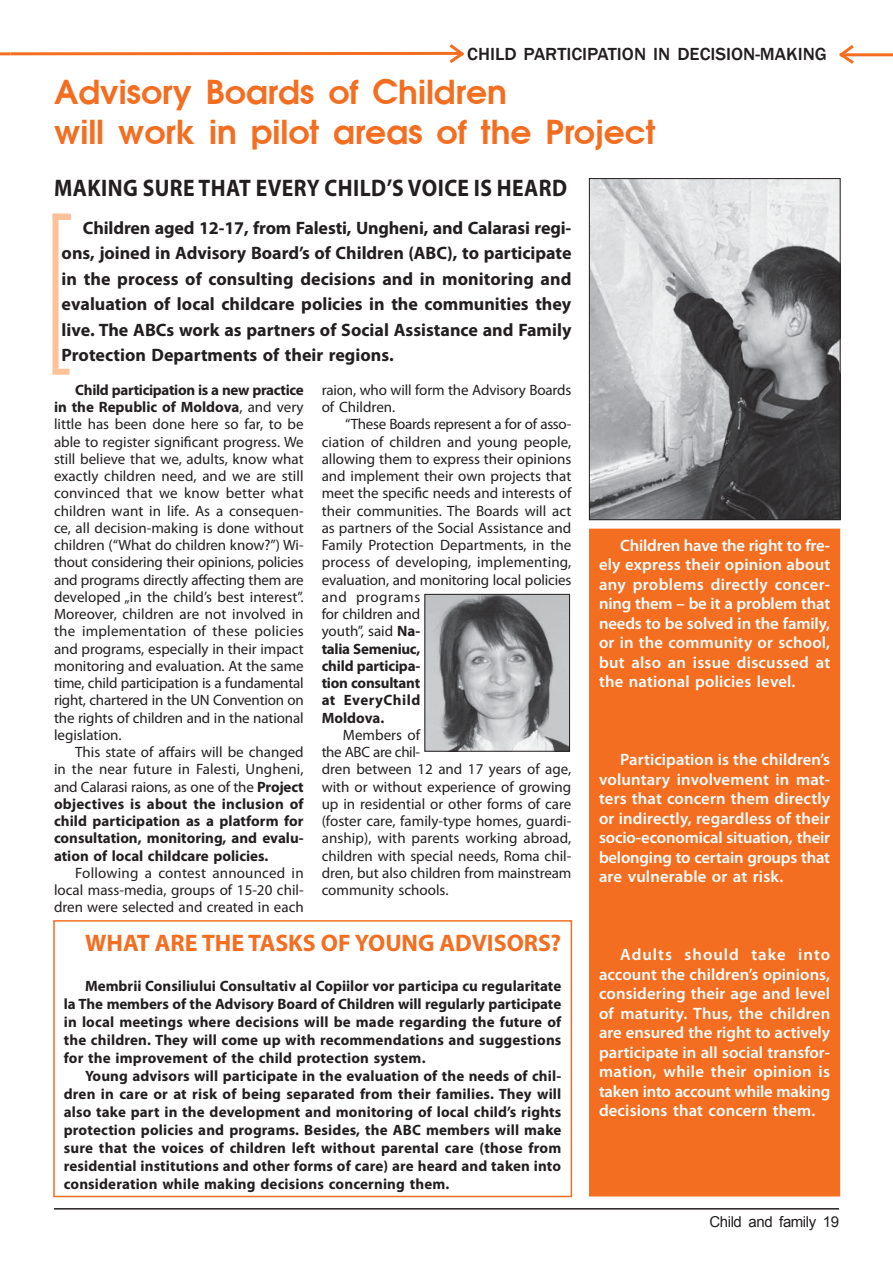
<style>
.page{position:relative;width:893px;height:1263px;background:#fff}
.page>*{position:absolute;margin:0;border:0;box-sizing:border-box;transform-origin:0 0}
.t1{font:600 33px/40.5px "Avant Garde";color:#f36e21}
.t2{font:700 24px "Myriad Pro";letter-spacing:.02em;color:#231f20;scale:.9 1}
.t3{font:700 24px "Myriad Pro";color:#f36e21}
.t4{font:700 18px/25.5px "Myriad Pro";color:#231f20;text-align:justify}
.t5{font:500 18px "Franklin Gothic";color:#231f20;scale:1.04 1}
.t6{font:600 16.5px/19.5px "Myriad Pro";letter-spacing:.01em;color:#fff;text-align:justify}
.t7{font:15px/17.2px "Myriad Pro";color:#231f20}
.t8{font:700 15px/18px "Myriad Pro";letter-spacing:.01em;color:#231f20;text-align:justify}
.t9{font:15px "Arial";letter-spacing:-.03em;color:#231f20}
.s1{font-weight:700}
.s2{font-weight:400}
</style>
<div class="page">
<hr style="left:54px;top:1208px;width:785px;height:2px;background:#231f20">
<svg style="left:446px;top:44px;width:18px;height:19px"></svg>
<svg style="left:839px;top:45px;width:18px;height:19px"></svg>
<hr style="left:840px;top:53px;width:53px;height:3px;background:#f36e21">
<hr style="left:11px;top:52px;width:449px;height:3px;background:#f36e21">
<div style="left:590px;top:529px;width:249px;height:667px;background:#f36e21"></div>
<div style="left:589px;top:529px;width:251px;height:668px;border:2px solid #f36e21"></div>
<img style="left:591px;top:180px;width:247px;height:338px">
<div style="left:589px;top:178px;width:251px;height:342px;border:1px solid #231f20"></div>
<div style="left:53px;top:214px;width:6px;height:155px;background:#fcc198"></div>
<div style="left:53px;top:214px;width:17px;height:6px;background:#fcc198"></div>
<div style="left:53px;top:369px;width:17px;height:6px;background:#fcc198"></div>
<div style="left:53px;top:920px;width:519px;height:277px;border:2px solid #f36e21"></div>
<svg style="left:0;top:52px;width:11px;height:4px"></svg>
<img style="left:426px;top:596px;width:142px;height:154px">
<div style="left:424px;top:594px;width:146px;height:158px;border:1px solid #231f20"></div>
<p class="t5" style="left:467px;top:44px;width:347px">CHILD PARTICIPATION IN DECISION-MAKING</p>
<h1 class="t1" style="left:54px;top:74px;width:603px">Advisory Boards of Children<br>will work in pilot areas of the Project</h1>
<h2 class="t2" style="left:54px;top:179px;width:571px">MAKING SURE THAT EVERY CHILD’S VOICE IS HEARD</h2>
<p class="t4" style="left:62px;top:217px;width:511px;text-indent:21px">Children aged 12-17, from Falesti, Ungheni, and Calarasi regi&shy;ons, joined in Advisory Board’s of Children (ABC), to participate in the process of consulting decisions and in monitoring and evaluation of local childcare policies in the communities they live. The ABCs work as partners of Social Assistance and Family Protection Departments of their regions.</p>
<p class="t7" style="left:54px;top:383px;width:251px;text-align:justify;text-indent:21px"><span class="s1">Child participation is a new practice in the Republic of Moldova</span>, and very little has been done here so far, to be able to register significant progress. We still believe that we, adults, know what exactly children need, and we are still convinced that we know better what children want in life. As a consequen&shy;ce, all decision-making is done without children (“What do children know?”) Wi&shy;thout considering their opinions, policies and programs directly affecting them are developed „in the child’s best interest”.<br>Moreover, children are not involved in the implementation of these policies and programs, especially in their impact monitoring and evaluation. At the same time, child participation is a fundamental right, chartered in the UN Convention on the rights of children and in the national legislation.</p>
<p class="t8" style="left:54px;top:745px;width:251px;line-height:17.2px;text-indent:21px"><span class="s2">This state of affairs will be changed in the near future in Falesti, Ungheni, and Calarasi raions, as one of the</span> Project objectives is about the inclusion of child participation as a platform for consultation, monitoring, and evalu&shy;ation of local childcare policies.</p>
<p class="t7" style="left:54px;top:866px;width:251px;text-align:justify;text-indent:21px">Following a contest announced in local mass-media, groups of 15-20 chil&shy;dren were selected and created in each</p>
<p class="t7" style="left:322px;top:383px;width:251px">raion, who will form the Advisory Boards of Children.</p>
<p class="t7" style="left:322px;top:417px;width:251px;text-indent:24px">“These Boards represent a for of asso&shy;ciation of children and young people, allowing them to express their opinions and implement their own projects that meet the specific needs and interests of their communities. The Boards will act as partners of the Social Assistance and<br>Family Protection Departments, in the process of developing, implementing, evaluation, and monitoring local policies and programs<br>for children and<br>youth”, said <span class="s1">Na-<br>talia Semeniuc,<br>child participa-<br>tion consultant<br>at EveryChild<br>Moldova.</span></p>
<p class="t7" style="left:322px;top:728px;width:251px;text-indent:21px">Members of<br>the ABC are chil-<br>dren between 12 and 17 years of age, with or without experience of growing up in residential or other forms of care (foster care, family-type homes, guardi&shy;anship), with parents working abroad, children with special needs, Roma chil&shy;dren, but also children from mainstream community schools.</p>
<h2 class="t3" style="left:85px;top:934px;width:477px">WHAT ARE THE TASKS OF YOUNG ADVISORS?</h2>
<p class="t8" style="left:64px;top:979px;width:499px;text-indent:21px">Membrii Consiliului Consultativ al Copiilor vor participa cu regularitate la The members of the Advisory Board of Children will regularly participate in local meetings where decisions will be made regarding the future of the children. They will come up with recommendations and suggestions for the improvement of the child protection system.</p>
<p class="t8" style="left:64px;top:1069px;width:499px;text-indent:21px">Young advisors will participate in the evaluation of the needs of chil&shy;dren in care or at risk of being separated from their families. They will also take part in the development and monitoring of local child’s rights protection policies and programs. Besides, the ABC members will make sure that the voices of children left without parental care (those from residential institutions and other forms of care) are heard and taken into consideration while making decisions concerning them.</p>
<p class="t6" style="left:599px;top:537px;width:233px;text-indent:21px">Children have the right to fre&shy;ely express their opinion about any problems directly concer&shy;ning them – be it a problem that needs to be solved in the family, or in the community or school, but also an issue discussed at the national policies level.</p>
<p class="t6" style="left:599px;top:752px;width:233px;text-indent:21px">Participation is the children’s voluntary involvement in mat&shy;ters that concern them directly or indirectly, regardless of their socio-economical situation, their belonging to certain groups that are vulnerable or at risk.</p>
<p class="t6" style="left:599px;top:947px;width:233px;text-indent:21px">Adults should take into account the children’s opinions, considering their age and level of maturity. Thus, the children are ensured the right to actively participate in all social transfor&shy;mation, while their opinion is taken into account while making decisions that concern them.</p>
<p class="t9" style="left:709px;top:1214px;width:131px">Child and family 19</p>
</div>
